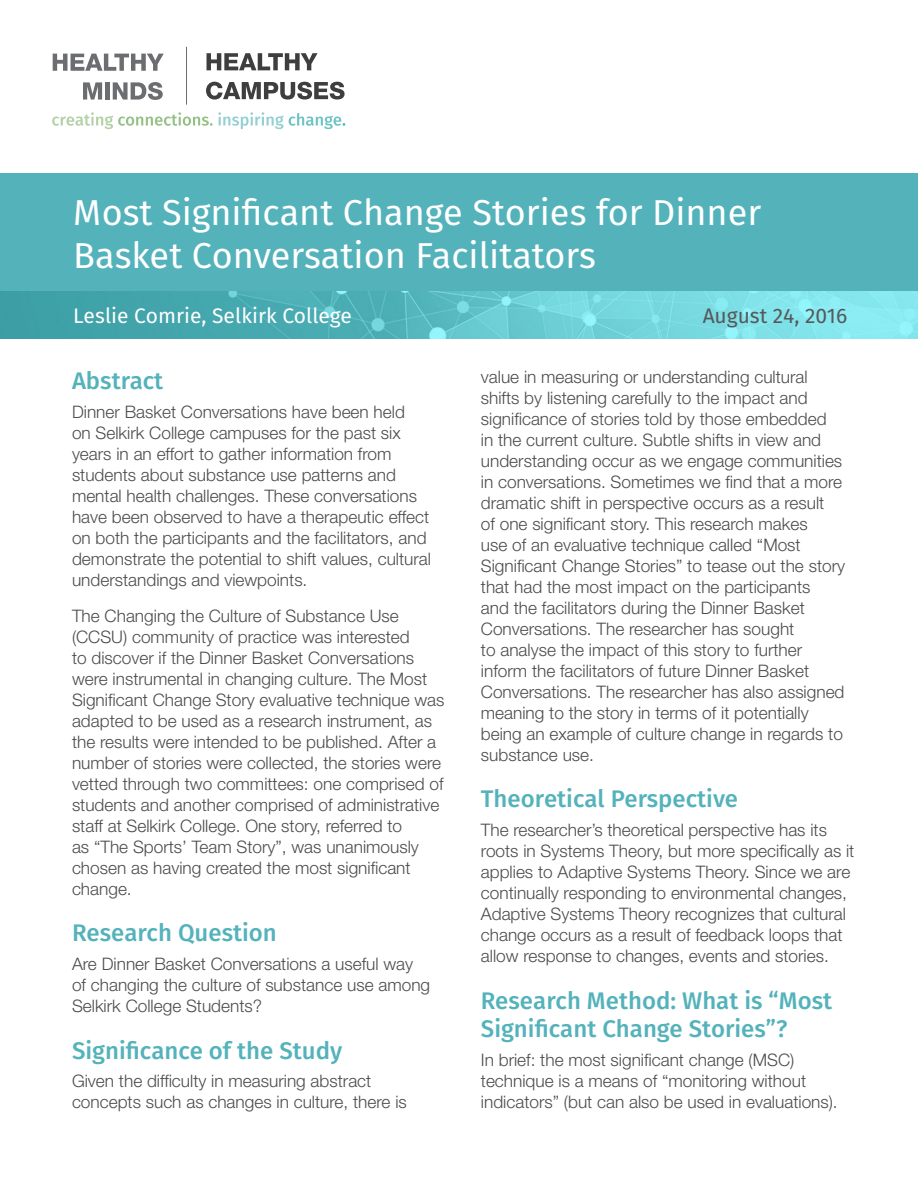
<style>
.page{position:relative;width:918px;height:1188px;background:#fff}
.page>*{position:absolute;margin:0;border:0;box-sizing:border-box;transform-origin:0 0}
.t1{font:36px/43.2px "Fira Sans";color:#fff}
.t2{font:500 24px/28.8px "Fira Sans";color:#54b2bb}
.t3{font:21px "Fira Sans";color:#fff}
.t4{font:21px "Fira Sans";color:#57585a}
.t5{font:300 17.25px/21px "Helvetica Neue LT Std";color:#4b4c4d}
</style>
<div class="page">
<div style="left:0;top:173px;width:918px;height:126px;background:#54b2bb"></div>
<svg style="left:53px;top:54px;width:111px;height:17px"></svg>
<svg style="left:83px;top:82px;width:19px;height:18px"></svg>
<div style="left:105px;top:82px;width:5px;height:18px;background:#6c6d70"></div>
<svg style="left:113px;top:82px;width:50px;height:18px"></svg>
<hr style="left:186px;top:47px;width:1px;height:58px;background:#6c6d70">
<svg style="left:207px;top:53px;width:111px;height:17px"></svg>
<svg style="left:206px;top:82px;width:139px;height:18px"></svg>
<svg style="left:52px;top:112px;width:293px;height:17px"></svg>
<img style="left:0;top:292px;width:918px;height:46px">
<p class="t1" style="left:73px;top:190px;width:690px">Most Significant Change Stories for Dinner<br>Basket Conversation Facilitators</p>
<p class="t3" style="left:73px;top:300px;width:280px">Leslie Comrie, Selkirk College</p>
<p class="t4" style="left:703px;top:300px;width:146px">August 24, 2016</p>
<p class="t2" style="left:72px;top:365px;width:93px">Abstract</p>
<p class="t5" style="left:72px;top:401px;width:361px">Dinner Basket Conversations have been held<br>on Selkirk College campuses for the past six years in an effort to gather information from students about substance use patterns and mental health challenges. These conversations have been observed to have a therapeutic effect on both the participants and the facilitators, and demonstrate the potential to shift values, cultural understandings and viewpoints.</p>
<p class="t5" style="left:72px;top:605px;width:374px">The Changing the Culture of Substance Use (CCSU) community of practice was interested<br>to discover if the Dinner Basket Conversations were instrumental in changing culture. The Most Significant Change Story evaluative technique was adapted to be used as a research instrument, as the results were intended to be published. After a number of stories were collected, the stories were vetted through two committees: one comprised of students and another comprised of administrative staff at Selkirk College. One story, referred to<br>as “The Sports’ Team Story”, was unanimously chosen as having created the most significant change.</p>
<p class="t2" style="left:72px;top:917px;width:206px">Research Question</p>
<p class="t5" style="left:72px;top:953px;width:360px">Are Dinner Basket Conversations a useful way of changing the culture of substance use among<br>Selkirk College Students?</p>
<p class="t2" style="left:72px;top:1035px;width:272px">Significance of the Study</p>
<p class="t5" style="left:72px;top:1070px;width:336px">Given the difficulty in measuring abstract concepts such as changes in culture, there is</p>
<p class="t5" style="left:481px;top:366px;width:366px">value in measuring or understanding cultural shifts by listening carefully to the impact and significance of stories told by those embedded<br>in the current culture. Subtle shifts in view and understanding occur as we engage communities in conversations. Sometimes we find that a more dramatic shift in perspective occurs as a result<br>of one significant story. This research makes<br>use of an evaluative technique called “Most Significant Change Stories” to tease out the story that had the most impact on the participants<br>and the facilitators during the Dinner Basket Conversations. The researcher has sought<br>to analyse the impact of this story to further inform the facilitators of future Dinner Basket Conversations. The researcher has also assigned meaning to the story in terms of it potentially being an example of culture change in regards to substance use.</p>
<p class="t2" style="left:481px;top:783px;width:259px">Theoretical Perspective</p>
<p class="t5" style="left:481px;top:819px;width:375px">The researcher’s theoretical perspective has its roots in Systems Theory, but more specifically as it applies to Adaptive Systems Theory. Since we are continually responding to environmental changes, Adaptive Systems Theory recognizes that cultural change occurs as a result of feedback loops that allow response to changes, events and stories.</p>
<p class="t2" style="left:481px;top:985px;width:353px">Research Method: What is “Most<br>Significant Change Stories”?</p>
<p class="t5" style="left:481px;top:1049px;width:358px">In brief: the most significant change (MSC) technique is a means of “monitoring without indicators” (but can also be used in evaluations).</p>
</div>
